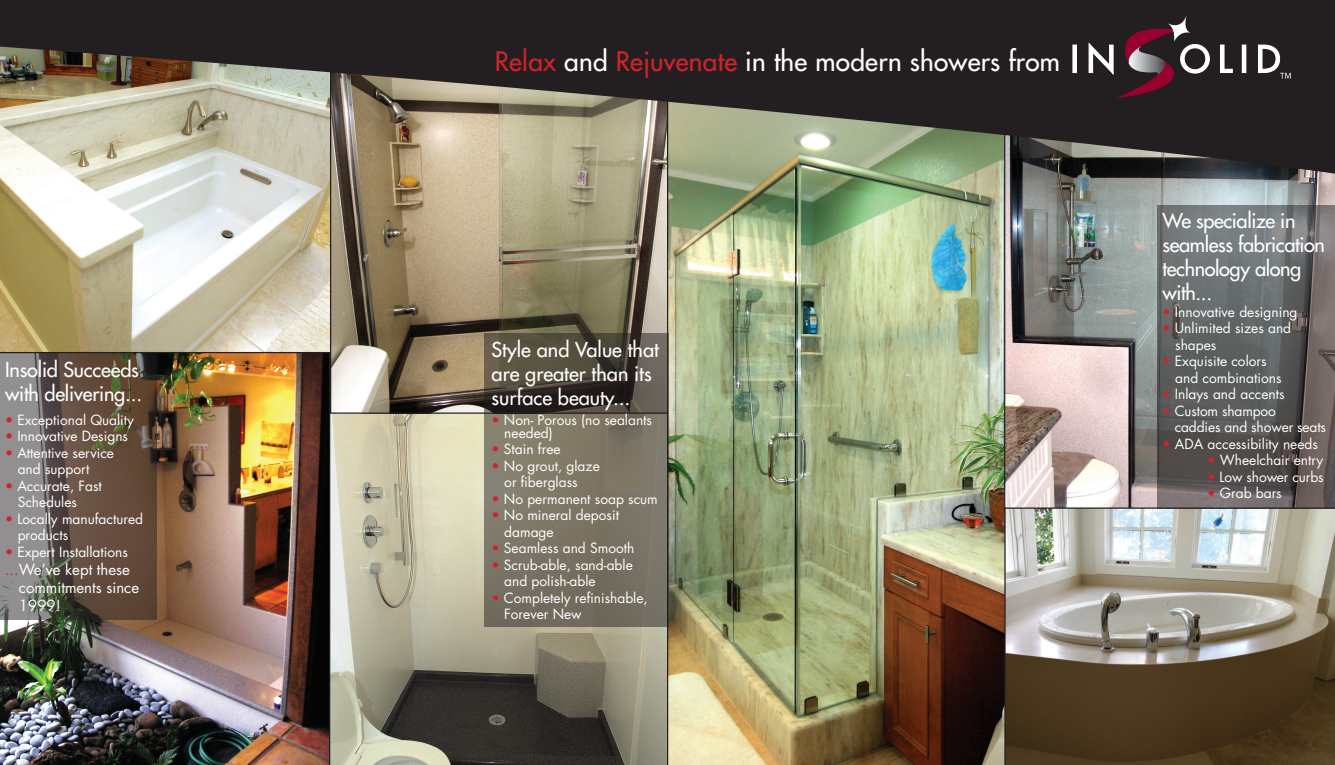
<style>
.page{position:relative;width:1335px;height:765px;background:#fff}
.page>*{position:absolute;margin:0;border:0;box-sizing:border-box;transform-origin:0 0}
.t1{font:26.25px "Futura";letter-spacing:.01em;color:#fff}
.t2{font:20px/24px "Futura";letter-spacing:-.01em;color:#fff}
.t3{font:15px/18px "Futura";color:#fff}
.t4{font:13.75px "Futura";color:#fff}
.s1{color:#d1232a}
</style>
<div class="page">
<svg style="left:330px;top:414px;width:337px;height:351px;background:#9d9986"></svg>
<svg style="left:0;top:176px;width:330px;height:176px"></svg>
<img style="left:332px;top:176px;width:335px;height:236px">
<img style="left:667px;top:176px;width:337px;height:589px">
<img style="left:1004px;top:176px;width:331px;height:332px">
<img style="left:0;top:352px;width:330px;height:413px">
<svg style="left:1004px;top:508px;width:331px;height:257px;background:#877e6e"></svg>
<img style="left:0;top:0;width:1335px;height:176px">
<div style="left:1068px;top:12px;width:226px;height:91px;background:#231f20"></div>
<hr style="left:1073px;top:45px;width:3px;height:27px;background:#fff">
<div style="left:1072px;top:45px;width:5px;height:28px;border:1px solid #fff"></div>
<svg style="left:1220px;top:44px;width:13px;height:29px"></svg>
<div style="left:1242px;top:45px;width:4px;height:28px;border:1px solid #fff"></div>
<svg style="left:1088px;top:15px;width:122px;height:83px"></svg>
<svg style="left:1258px;top:44px;width:33px;height:35px"></svg>
<svg style="left:1158px;top:205px;width:177px;height:303px;background:#636262"></svg>
<svg style="left:484px;top:334px;width:184px;height:293px;background:#6d6658"></svg>
<svg style="left:0;top:353px;width:156px;height:267px;background:#6a5c52"></svg>
<p class="t2" style="left:5px;top:357px;width:139px">Insolid Succeeds with delivering...</p>
<p class="t4" style="left:5px;top:410px;width:131px"><span class="s1">•</span> Exceptional Quality</p>
<p class="t4" style="left:5px;top:427px;width:125px"><span class="s1">•</span> Innovative Designs</p>
<p class="t4" style="left:5px;top:443px;width:111px"><span class="s1">•</span> Attentive service</p>
<p class="t4" style="left:18px;top:460px;width:73px">and support</p>
<p class="t4" style="left:5px;top:476px;width:98px"><span class="s1">•</span> Accurate, Fast</p>
<p class="t4" style="left:18px;top:493px;width:61px">Schedules</p>
<p class="t4" style="left:5px;top:509px;width:140px"><span class="s1">•</span> Locally manufactured</p>
<p class="t4" style="left:18px;top:526px;width:52px">products</p>
<p class="t4" style="left:5px;top:542px;width:124px"><span class="s1">•</span> Expert Installations</p>
<p class="t3" style="left:19px;top:560px;width:122px;text-indent:-14px"><span class="s1">...</span>We’ve kept these commitments since</p>
<p class="t3" style="left:19px;top:596px;width:44px">1999!</p>
<p class="t1" style="left:495px;top:44px;width:567px"><span class="s1">Relax</span> and <span class="s1">Rejuvenate</span> in the modern showers from</p>
<p class="t2" style="left:492px;top:338px;width:169px">Style and Value that are greater than its surface beauty...</p>
<p class="t4" style="left:492px;top:411px;width:162px"><span class="s1">•</span> Non- Porous (no sealants</p>
<p class="t4" style="left:504px;top:423px;width:50px">needed)</p>
<p class="t4" style="left:492px;top:440px;width:71px"><span class="s1">•</span> Stain free</p>
<p class="t4" style="left:492px;top:456px;width:110px"><span class="s1">•</span> No grout, glaze</p>
<p class="t4" style="left:504px;top:473px;width:75px">or fiberglass</p>
<p class="t4" style="left:492px;top:489px;width:168px"><span class="s1">•</span> No permanent soap scum</p>
<p class="t4" style="left:492px;top:506px;width:129px"><span class="s1">•</span> No mineral deposit</p>
<p class="t4" style="left:504px;top:522px;width:51px">damage</p>
<p class="t4" style="left:492px;top:539px;width:144px"><span class="s1">•</span> Seamless and Smooth</p>
<p class="t4" style="left:492px;top:555px;width:143px"><span class="s1">•</span> Scrub-able, sand-able</p>
<p class="t4" style="left:504px;top:572px;width:93px">and polish-able</p>
<p class="t4" style="left:492px;top:588px;width:158px"><span class="s1">•</span> Completely refinishable,</p>
<p class="t4" style="left:504px;top:605px;width:79px">Forever New</p>
<p class="t2" style="left:1162px;top:209px;width:164px">We specialize in seamless fabrication technology along</p>
<p class="t2" style="left:1162px;top:281px;width:51px">with...</p>
<p class="t4" style="left:1162px;top:302px;width:137px"><span class="s1">•</span> Innovative designing</p>
<p class="t4" style="left:1162px;top:319px;width:130px"><span class="s1">•</span> Unlimited sizes and</p>
<p class="t4" style="left:1175px;top:335px;width:43px">shapes</p>
<p class="t4" style="left:1162px;top:352px;width:106px"><span class="s1">•</span> Exquisite colors</p>
<p class="t4" style="left:1175px;top:368px;width:108px">and combinations</p>
<p class="t4" style="left:1162px;top:385px;width:124px"><span class="s1">•</span> Inlays and accents</p>
<p class="t4" style="left:1162px;top:401px;width:115px"><span class="s1">•</span> Custom shampoo</p>
<p class="t4" style="left:1175px;top:418px;width:153px">caddies and shower seats</p>
<p class="t4" style="left:1162px;top:434px;width:157px"><span class="s1">•</span> ADA accessibility needs</p>
<p class="t4" style="left:1208px;top:451px;width:117px"><span class="s1">•</span> Wheelchair entry</p>
<p class="t4" style="left:1208px;top:467px;width:118px"><span class="s1">•</span> Low shower curbs</p>
<p class="t4" style="left:1208px;top:484px;width:76px"><span class="s1">•</span> Grab bars</p>
</div>
